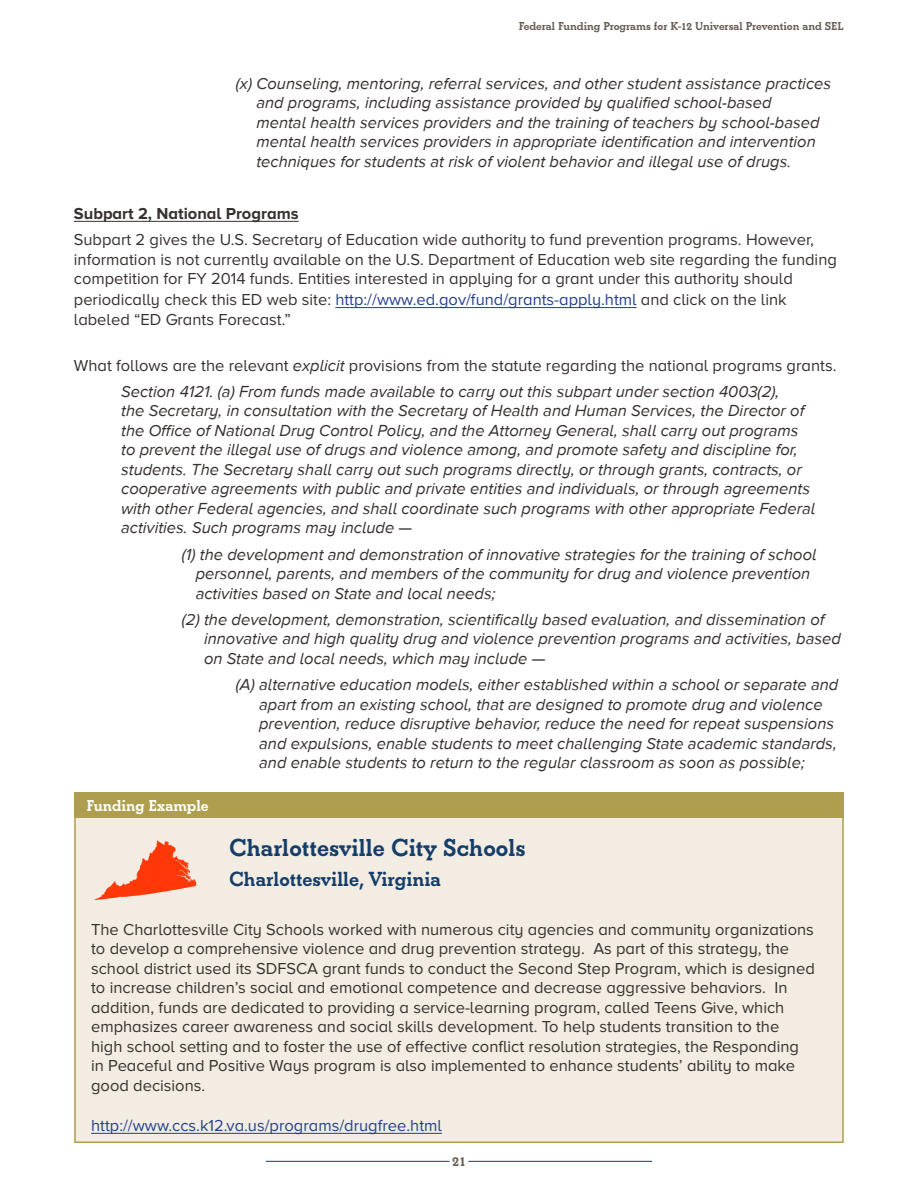
<style>
.page{position:relative;width:918px;height:1188px;background:#fff}
.page>*{position:absolute;margin:0;border:0;box-sizing:border-box;transform-origin:0 0}
.t1{font:700 25.5px "Beton EF";color:#143d69}
.t2{font:700 21.3px "Beton EF";color:#143d69}
.t3{font:italic 16.5px/19.5px "Proxima Nova A";color:#37312f}
.t4{font:16.5px/19.5px "Proxima Nova A";color:#37312f}
.t5{font:16.5px "Proxima Nova A";color:#253f8e}
.t6{font:700 16.5px "Proxima Nova A";color:#37312f}
.t7{font:700 16.5px "Beton EF";color:#fff}
.t8{font:700 15px "Beton EF";color:#665c53}
.t9{font:700 12px "Beton EF";color:#665c53}
.s1{color:#253f8e}
.s2{font-style:italic}
</style>
<div class="page">
<hr style="left:468px;top:1161px;width:184px;height:1px;background:#133e68">
<hr style="left:266px;top:1161px;width:184px;height:1px;background:#133e68">
<hr style="left:74px;top:221px;width:225px;height:1px;background:#37312f">
<hr style="left:335px;top:307px;width:302px;height:1px;background:#253f8e">
<div style="left:74px;top:801px;width:770px;height:342px;background:#f3ece2;border:2px solid #b09e4f"></div>
<div style="left:74px;top:792px;width:770px;height:25px;background:#b09e4f"></div>
<hr style="left:91px;top:1133px;width:351px;height:1px;background:#253f8e">
<svg style="left:95px;top:840px;width:103px;height:60px"></svg>
<p class="t9" style="left:519px;top:19px;width:327px">Federal Funding Programs for K-12 Universal Prevention and SEL</p>
<p class="t3" style="left:256px;top:73px;width:576px;text-indent:-20px">(x) Counseling, mentoring, referral services, and other student assistance practices and programs, including assistance provided by qualified school-based<br>mental health services providers and the training of teachers by school-based mental health services providers in appropriate identification and intervention techniques for students at risk of violent behavior and illegal use of drugs.</p>
<p class="t6" style="left:74px;top:204px;width:226px">Subpart 2, National Programs</p>
<p class="t4" style="left:74px;top:230px;width:765px">Subpart 2 gives the U.S. Secretary of Education wide authority to fund prevention programs. However, information is not currently available on the U.S. Department of Education web site regarding the funding competition for FY 2014 funds. Entities interested in applying for a grant under this authority should</p>
<p class="t4" style="left:74px;top:290px;width:714px">periodically check this ED web site: <span class="s1">http://www.ed.gov/fund/grants-apply.html</span> and click on the link labeled “ED Grants Forecast.”</p>
<p class="t4" style="left:74px;top:355px;width:764px">What follows are the relevant <span class="s2">explicit</span> provisions from the statute regarding the national programs grants.</p>
<p class="t3" style="left:121px;top:381px;width:696px">Section 4121. (a) From funds made available to carry out this subpart under section 4003(2),<br>the Secretary, in consultation with the Secretary of Health and Human Services, the Director of the Office of National Drug Control Policy, and the Attorney General, shall carry out programs to prevent the illegal use of drugs and violence among, and promote safety and discipline for, students. The Secretary shall carry out such programs directly, or through grants, contracts, or cooperative agreements with public and private entities and individuals, or through agreements with other Federal agencies, and shall coordinate such programs with other appropriate Federal activities. Such programs may include —</p>
<p class="t3" style="left:196px;top:544px;width:622px;text-indent:-14px">(1) the development and demonstration of innovative strategies for the training of school personnel, parents, and members of the community for drug and violence prevention activities based on State and local needs;</p>
<p class="t3" style="left:204px;top:609px;width:638px;text-indent:-22px">(2) the development, demonstration, scientifically based evaluation, and dissemination of innovative and high quality drug and violence prevention programs and activities, based on State and local needs, which may include —</p>
<p class="t3" style="left:259px;top:675px;width:581px;text-indent:-23px">(A) alternative education models, either established within a school or separate and apart from an existing school, that are designed to promote drug and violence prevention, reduce disruptive behavior, reduce the need for repeat suspensions and expulsions, enable students to meet challenging State academic standards, and enable students to return to the regular classroom as soon as possible;</p>
<p class="t7" style="left:86px;top:795px;width:124px">Funding Example</p>
<p class="t1" style="left:230px;top:832px;width:298px">Charlottesville City Schools</p>
<p class="t2" style="left:230px;top:866px;width:213px">Charlottesville, Virginia</p>
<p class="t4" style="left:91px;top:919px;width:725px">The Charlottesville City Schools worked with numerous city agencies and community organizations to develop a comprehensive violence and drug prevention strategy. As part of this strategy, the school district used its SDFSCA grant funds to conduct the Second Step Program, which is designed to increase children’s social and emotional competence and decrease aggressive behaviors. In addition, funds are dedicated to providing a service-learning program, called Teens Give, which emphasizes career awareness and social skills development. To help students transition to the high school setting and to foster the use of effective conflict resolution strategies, the Responding in Peaceful and Positive Ways program is also implemented to enhance students’ ability to make good decisions.</p>
<p class="t5" style="left:91px;top:1116px;width:352px">http://www.ccs.k12.va.us/programs/drugfree.html</p>
<p class="t8" style="left:452px;top:1152px;width:15px">21</p>
</div>
